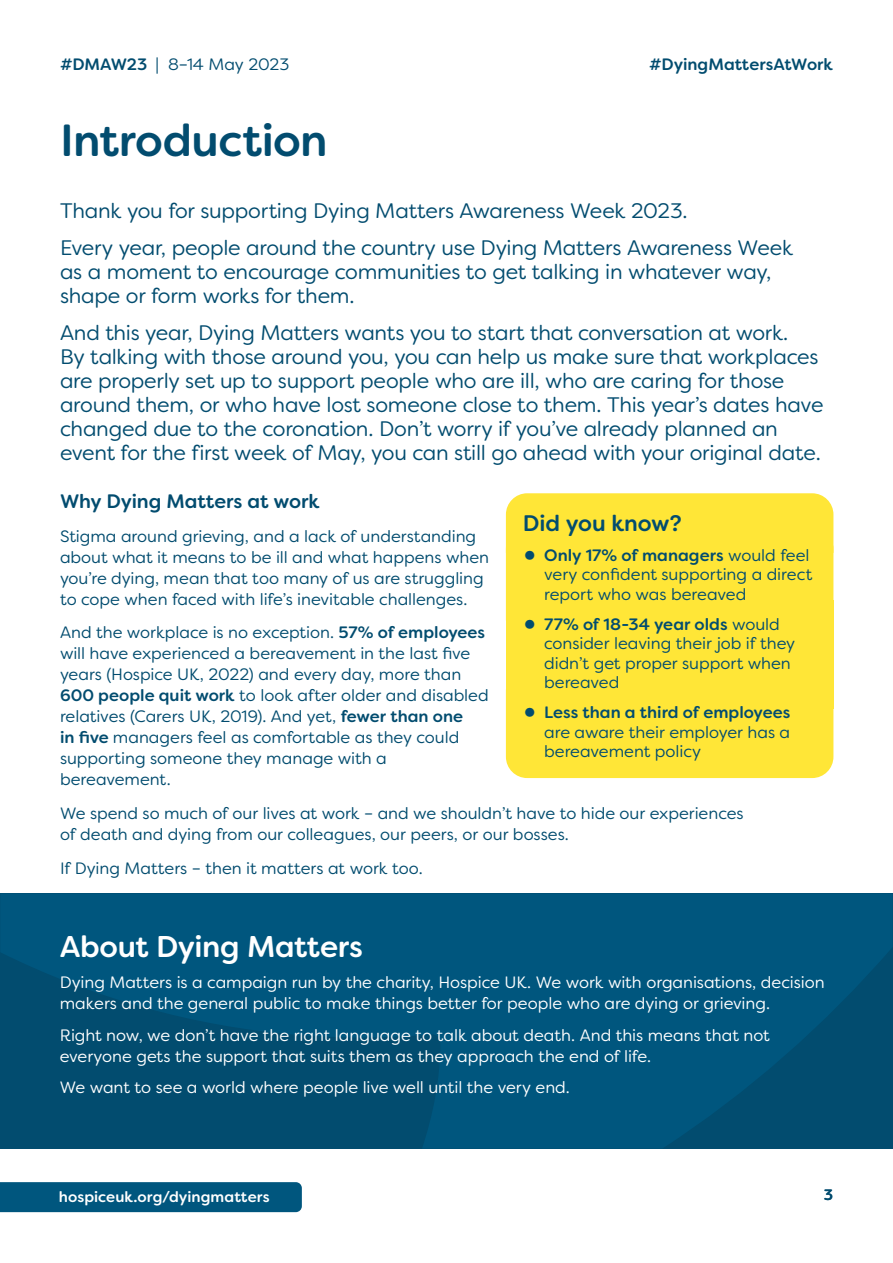
<style>
.page{position:relative;width:893px;height:1263px;background:#fff}
.page>*{position:absolute;margin:0;border:0;box-sizing:border-box;transform-origin:0 0}
.t1{font:500 45px "Filson Soft";letter-spacing:-.015em;color:#024c6f}
.t2{font:500 30px "Filson Soft";letter-spacing:-.01em;color:#fff}
.t3{font:500 22.5px "Filson Soft";letter-spacing:-.005em;color:#024c6f}
.t4{font:21px/24px "Filson Soft";letter-spacing:-.01em;color:#024c6f}
.t5{font:500 19.5px "Filson Soft";letter-spacing:-.005em;color:#024c6f}
.t6{font:16.5px/21px "Filson Soft";color:#024c6f}
.t7{font:16.5px/21px "Filson Soft";color:#fff}
.t8{font:500 16.5px "Filson Soft";color:#024c6f}
.t9{font:500 15px "Filson Soft";letter-spacing:.005em;color:#fff}
.t10{font:500 15px "Filson Soft";color:#024c6f}
.s1{font-weight:500}
.s2{font-weight:500;font-size:34.5px}
</style>
<div class="page">
<svg style="left:0;top:893px;width:893px;height:255px;background:#005278"></svg>
<div style="left:506px;top:493px;width:327px;height:108px;background:#ffe637"></div>
<div style="left:506px;top:601px;width:327px;height:108px;background:#ffe637"></div>
<div style="left:506px;top:709px;width:327px;height:69px;background:#ffe637"></div>
<div style="left:0;top:1182px;width:302px;height:30px;background:#00567e"></div>
<p class="t6" style="left:60px;top:54px;width:231px"><span class="s1">#DMAW23</span> | 8–14 May 2023</p>
<p class="t8" style="left:649px;top:53px;width:185px">#DyingMattersAtWork</p>
<h1 class="t1" style="left:60px;top:111px;width:269px">Introduction</h1>
<p class="t4" style="left:60px;top:192px;width:735px;line-height:36.8px">Thank you for supporting Dying Matters Awareness Week 2023.<br>Every year, people around the country use Dying Matters Awareness Week</p>
<p class="t4" style="left:60px;top:260px;width:713px">as a moment to encourage communities to get talking in whatever way, shape or form works for them.</p>
<p class="t4" style="left:60px;top:320px;width:765px">And this year, Dying Matters wants you to start that conversation at work.<br>By talking with those around you, you can help us make sure that workplaces are properly set up to support people who are ill, who are caring for those around them, or who have lost someone close to them. This year’s dates have changed due to the coronation. Don’t worry if you’ve already planned an event for the first week of May, you can still go ahead with your original date.</p>
<p class="t5" style="left:60px;top:488px;width:261px">Why Dying Matters at work</p>
<p class="t6" style="left:60px;top:525px;width:431px">Stigma around grieving, and a lack of understanding about what it means to be ill and what happens when you’re dying, mean that too many of us are struggling to cope when faced with life’s inevitable challenges.</p>
<p class="t6" style="left:60px;top:622px;width:430px">And the workplace is no exception. <span class="s1">57% of employees </span>will have experienced a bereavement in the last five years (Hospice UK, 2022) and every day, more than <span class="s1">600 people quit work</span> to look after older and disabled relatives (Carers UK, 2019). And yet, <span class="s1">fewer than one<br>in five</span> managers feel as comfortable as they could supporting someone they manage with a bereavement.</p>
<p class="t6" style="left:60px;top:803px;width:685px">We spend so much of our lives at work – and we shouldn’t have to hide our experiences of death and dying from our colleagues, our peers, or our bosses.</p>
<p class="t6" style="left:60px;top:858px;width:364px">If Dying Matters – then it matters at work too.</p>
<h3 class="t3" style="left:523px;top:508px;width:160px">Did you know?</h3>
<p class="t6" style="left:544px;top:545px;width:270px;line-height:19.5px;text-indent:-21px"><span class="s2">•</span> <span class="s1">Only 17% of managers</span> would feel very confident supporting a direct report who was bereaved</p>
<p class="t6" style="left:544px;top:614px;width:253px;line-height:19.5px;text-indent:-21px"><span class="s2">•</span> <span class="s1">77% of 18-34 year olds</span> would consider leaving their job if they didn’t get proper support when bereaved</p>
<p class="t6" style="left:544px;top:703px;width:248px;line-height:19.5px;text-align:justify;text-indent:-21px"><span class="s2">•</span> <span class="s1">Less than a third of employees </span>are aware their employer has a bereavement policy</p>
<h2 class="t2" style="left:60px;top:927px;width:305px">About Dying Matters</h2>
<p class="t7" style="left:60px;top:972px;width:766px">Dying Matters is a campaign run by the charity, Hospice UK. We work with organisations, decision makers and the general public to make things better for people who are dying or grieving.</p>
<p class="t7" style="left:60px;top:1024px;width:712px">Right now, we don’t have the right language to talk about death. And this means that not everyone gets the support that suits them as they approach the end of life.</p>
<p class="t7" style="left:60px;top:1077px;width:512px">We want to see a world where people live well until the very end.</p>
<p class="t9" style="left:59px;top:1187px;width:212px">hospiceuk.org/dyingmatters</p>
<p class="t10" style="left:824px;top:1185px;width:11px">3</p>
</div>
